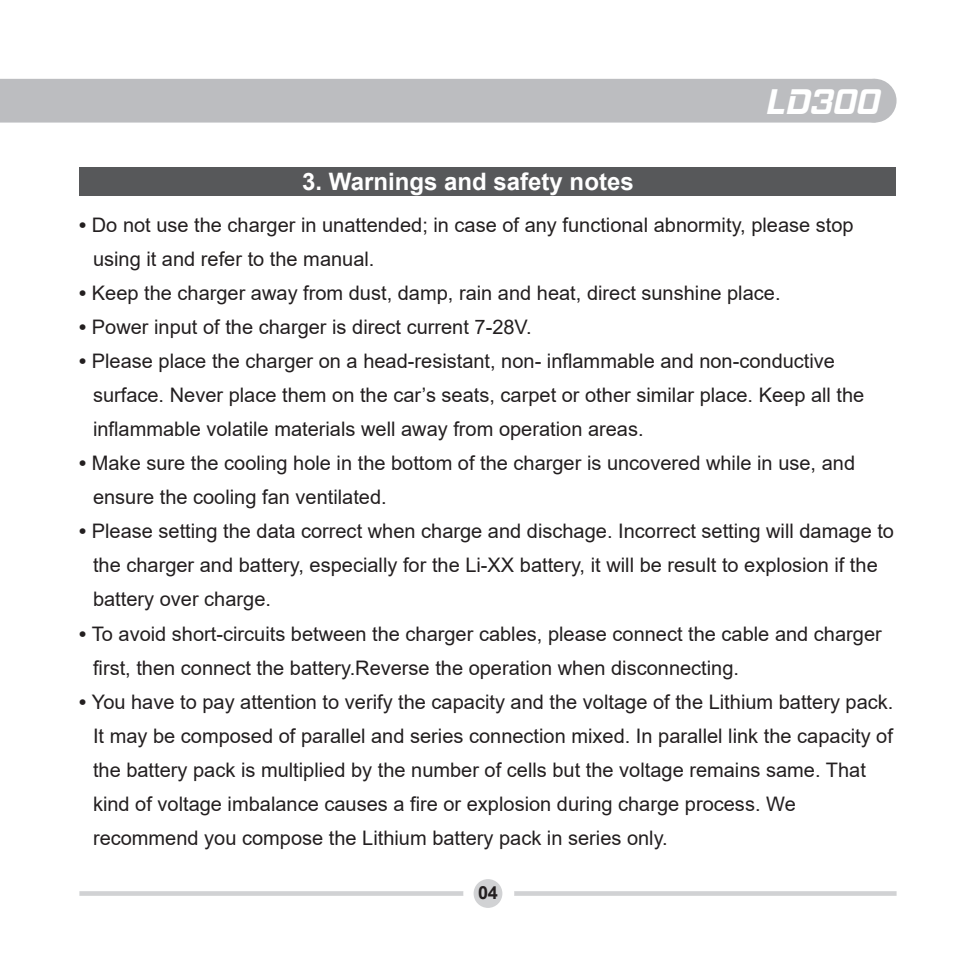
<style>
.page{position:relative;width:976px;height:976px;background:#fff}
.page>*{position:absolute;margin:0;border:0;box-sizing:border-box;transform-origin:0 0}
.t1{font:italic 700 36px "Hemi Head Rg";color:#fff}
.t2{font:700 24px "Arial";color:#fff}
.t3{font:20px/34px "Arial";color:#231f20}
.t4{font:700 18px "Arial";color:#231f20}
.s1{font-weight:700}
</style>
<div class="page">
<div style="left:79px;top:167px;width:816px;height:28px;background:#57585a"></div>
<hr style="left:79px;top:891px;width:384px;height:4px;background:#d1d2d4">
<hr style="left:514px;top:891px;width:382px;height:4px;background:#d1d2d4">
<div style="left:473px;top:878px;width:29px;height:29px;background:#d1d2d4;border-radius:50%"></div>
<div style="left:0;top:79px;width:896px;height:43px;background:#bcbdc0"></div>
<h1 class="t1" style="left:765px;top:79px;width:115px">LD300</h1>
<p class="t2" style="left:302px;top:165px;width:333px">3. Warnings and safety notes</p>
<p class="t3" style="left:93px;top:208px;width:762px;text-indent:-14px"><span class="s1">•</span> Do not use the charger in unattended; in case of any functional abnormity, please stop using it and refer to the manual.</p>
<p class="t3" style="left:79px;top:276px;width:702px"><span class="s1">•</span> Keep the charger away from dust, damp, rain and heat, direct sunshine place.</p>
<p class="t3" style="left:79px;top:310px;width:454px"><span class="s1">•</span> Power input of the charger is direct current 7-28V.</p>
<p class="t3" style="left:93px;top:344px;width:772px;text-indent:-14px"><span class="s1">•</span> Please place the charger on a head-resistant, non- inflammable and non-conductive surface. Never place them on the car’s seats, carpet or other similar place. Keep all the inflammable volatile materials well away from operation areas.</p>
<p class="t3" style="left:93px;top:446px;width:763px;text-indent:-14px"><span class="s1">•</span> Make sure the cooling hole in the bottom of the charger is uncovered while in use, and ensure the cooling fan ventilated.</p>
<p class="t3" style="left:93px;top:514px;width:802px;text-indent:-14px"><span class="s1">•</span> Please setting the data correct when charge and dischage. Incorrect setting will damage to the charger and battery, especially for the Li-XX battery, it will be result to explosion if the battery over charge.</p>
<p class="t3" style="left:93px;top:616px;width:790px;text-indent:-14px"><span class="s1">•</span> To avoid short-circuits between the charger cables, please connect the cable and charger first, then connect the battery.Reverse the operation when disconnecting.</p>
<p class="t3" style="left:93px;top:684px;width:801px;text-indent:-14px"><span class="s1">•</span> You have to pay attention to verify the capacity and the voltage of the Lithium battery pack.<br>It may be composed of parallel and series connection mixed. In parallel link the capacity of the battery pack is multiplied by the number of cells but the voltage remains same. That kind of voltage imbalance causes a fire or explosion during charge process. We recommend you compose the Lithium battery pack in series only.</p>
<p class="t4" style="left:478px;top:880px;width:21px">04</p>
</div>
